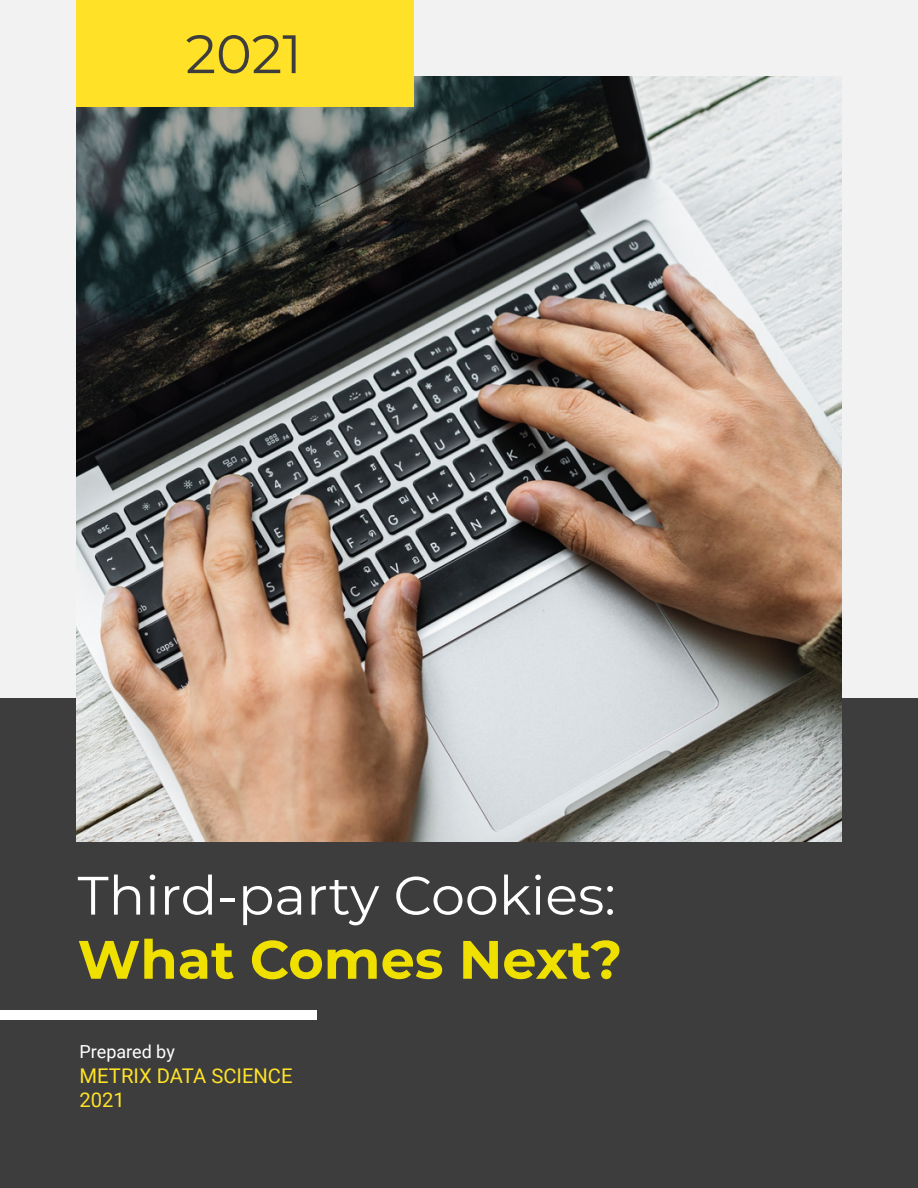
<style>
.page{position:relative;width:918px;height:1188px;background:#f2f2f2}
.page>*{position:absolute;margin:0;border:0;box-sizing:border-box;transform-origin:0 0}
.t1{font:54px "Montserrat";color:#fff}
.t2{font:700 54px "Montserrat";color:#f0e000}
.t3{font:54px "Montserrat";color:#3d3d3d}
.t4{font:20.25px/23.7px "Roboto";color:#ffe227}
.t5{font:18px "Roboto";color:#fff}
</style>
<div class="page">
<div style="left:0;top:699px;width:918px;height:489px;background:#3d3d3d"></div>
<img style="left:76px;top:77px;width:766px;height:764px">
<div style="left:76px;top:0;width:338px;height:107px;background:#ffe227"></div>
<div style="left:0;top:1010px;width:317px;height:9px;background:#fff"></div>
<h1 class="t3" style="left:186px;top:21px;width:118px">2021</h1>
<h1 class="t1" style="left:78px;top:862px;width:540px">Third-party Cookies:</h1>
<h1 class="t2" style="left:78px;top:926px;width:546px">What Comes Next?</h1>
<p class="t5" style="left:80px;top:1041px;width:97px">Prepared by</p>
<p class="t4" style="left:80px;top:1065px;width:215px">METRIX DATA SCIENCE<br>2021</p>
</div>
